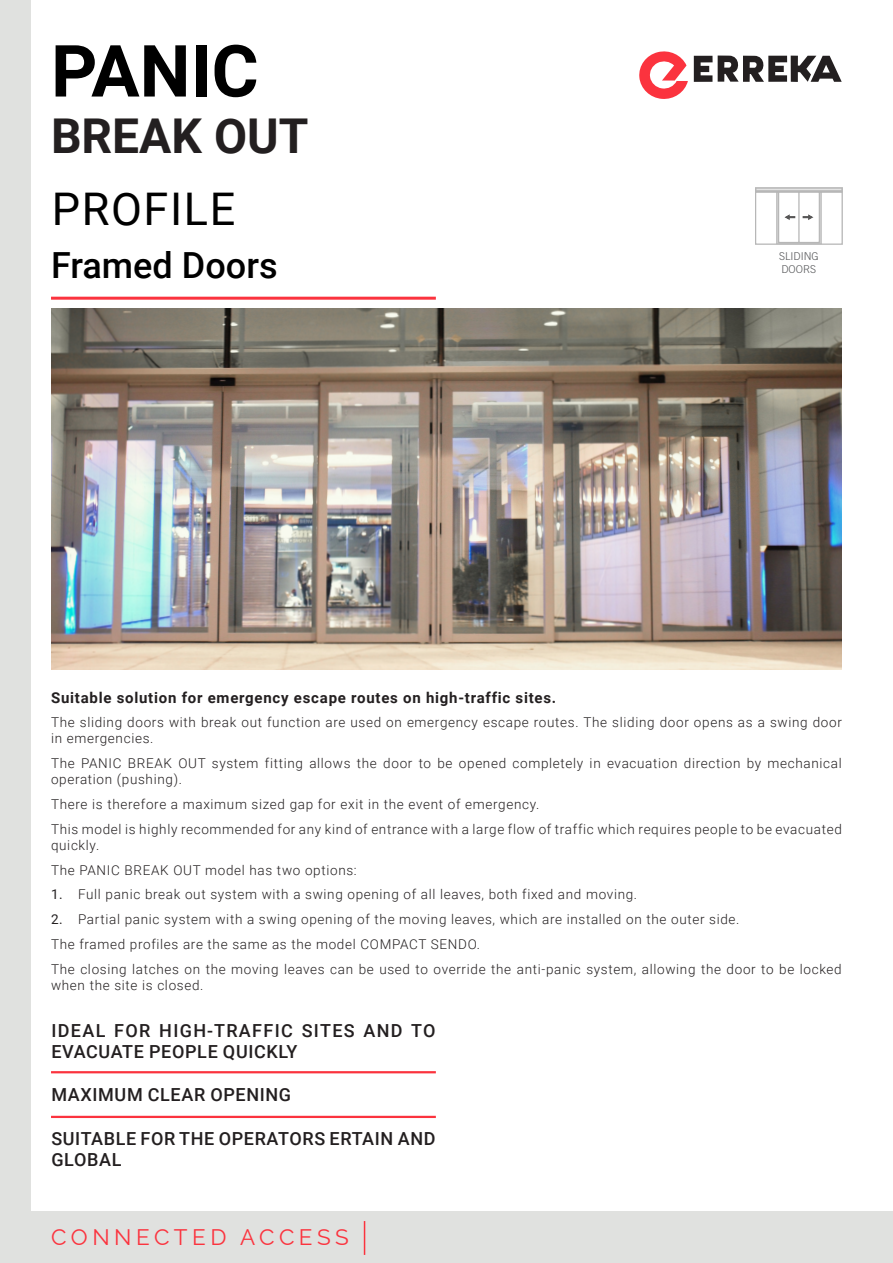
<style>
.page{position:relative;width:893px;height:1263px;background:#fff}
.page>*{position:absolute;margin:0;border:0;box-sizing:border-box;transform-origin:0 0}
.t1{font:700 72px "Roboto";color:#000}
.t2{font:700 48px "Roboto";color:#231f20}
.Caracteristicas{font:45px "Roboto";letter-spacing:.035em;color:#000}
.Caracteristicas-2{font:500 36px "Roboto";color:#000}
.t3{font:100 22.5px "Raleway";letter-spacing:.2em;color:#fb333e}
.Caracteristicas-3{font:500 18px/21.6px "Roboto";letter-spacing:.035em;color:#231f20}
.Caracteristicas-4{font:500 18px/21.6px "Roboto";letter-spacing:.065em;color:#231f20}
.t4{font:700 15px "Roboto";letter-spacing:.05em;color:#231f20}
.t5{font:300 13.5px/16.2px "Roboto";letter-spacing:.05em;color:#231f20}
.Caracteristicas-5{font:300 10.8px "Trade Gothic";color:#57585a}
.s1{font-weight:400}
</style>
<div class="page">
<div style="left:0;top:0;width:31px;height:1263px;background:#e0e1df"></div>
<div style="left:0;top:1211px;width:893px;height:52px;background:#e0e1df"></div>
<hr style="left:51px;top:1071px;width:385px;height:2px;background:#fb333e">
<hr style="left:51px;top:1116px;width:385px;height:2px;background:#fb333e">
<hr style="left:51px;top:297px;width:385px;height:3px;background:#fb333e">
<hr style="left:364px;top:1221px;width:1px;height:34px;background:#fb333e">
<svg style="left:639px;top:51px;width:49px;height:48px"></svg>
<svg style="left:694px;top:56px;width:148px;height:26px"></svg>
<img style="left:51px;top:309px;width:791px;height:361px">
<img style="left:756px;top:187px;width:86px;height:57px">
<p class="t1" style="left:51px;top:20px;width:209px">PANIC</p>
<p class="t2" style="left:51px;top:102px;width:259px">BREAK OUT</p>
<p class="Caracteristicas" style="left:52px;top:178px;width:185px">PROFILE</p>
<p class="Caracteristicas-2" style="left:51px;top:240px;width:228px">Framed Doors</p>
<p class="Caracteristicas-5" style="left:779px;top:250px;width:41px">SLIDING</p>
<p class="Caracteristicas-5" style="left:781px;top:263px;width:36px">DOORS</p>
<p class="t4" style="left:51px;top:687px;width:507px">Suitable solution for emergency escape routes on high-traffic sites.</p>
<p class="t5" style="left:51px;top:714px;width:792px">The sliding doors with break out function are used on emergency escape routes. The sliding door opens as a swing door in emergencies.</p>
<p class="t5" style="left:51px;top:755px;width:792px">The PANIC BREAK OUT system fitting allows the door to be opened completely in evacuation direction by mechanical operation (pushing).</p>
<p class="t5" style="left:51px;top:796px;width:490px">There is therefore a maximum sized gap for exit in the event of emergency.</p>
<p class="t5" style="left:51px;top:820px;width:792px">This model is highly recommended for any kind of entrance with a large flow of traffic which requires people to be evacuated quickly.</p>
<p class="t5" style="left:51px;top:861px;width:307px">The PANIC BREAK OUT model has two options:</p>
<p class="t5" style="left:51px;top:886px;width:588px"><span class="s1">1.</span> Full panic break out system with a swing opening of all leaves, both fixed and moving.</p>
<p class="t5" style="left:51px;top:911px;width:690px"><span class="s1">2.</span> Partial panic system with a swing opening of the moving leaves, which are installed on the outer side.</p>
<p class="t5" style="left:51px;top:935px;width:430px">The framed profiles are the same as the model COMPACT SENDO.</p>
<p class="t5" style="left:51px;top:960px;width:792px">The closing latches on the moving leaves can be used to override the anti-panic system, allowing the door to be locked when the site is closed.</p>
<p class="Caracteristicas-4" style="left:51px;top:1019px;width:386px">IDEAL FOR HIGH-TRAFFIC SITES AND TO<br>EVACUATE PEOPLE QUICKLY</p>
<p class="Caracteristicas-3" style="left:51px;top:1083px;width:241px">MAXIMUM CLEAR OPENING</p>
<p class="Caracteristicas-3" style="left:51px;top:1127px;width:386px">SUITABLE FOR THE OPERATORS ERTAIN AND<br>GLOBAL</p>
<p class="t3" style="left:51px;top:1219px;width:299px">CONNECTED ACCESS</p>
</div>
